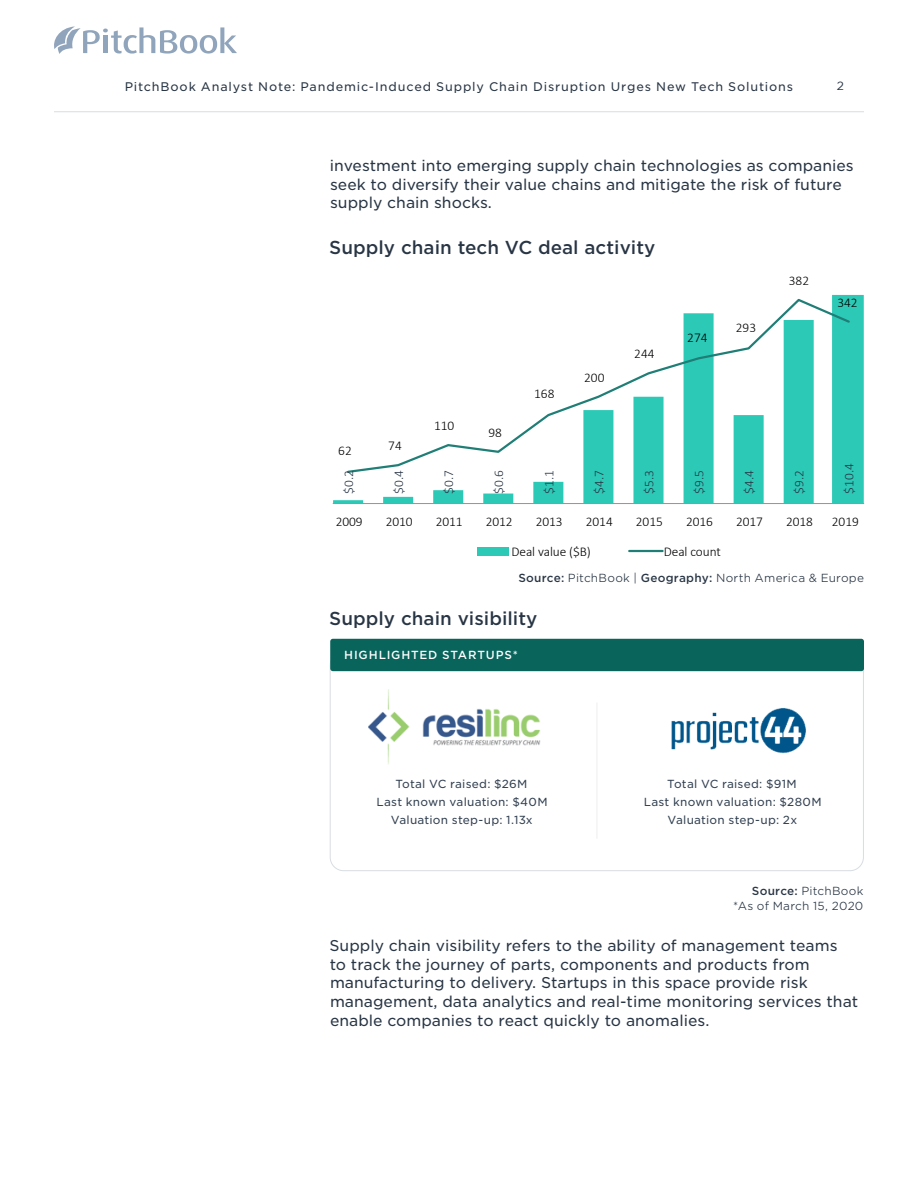
<style>
.page{position:relative;width:918px;height:1188px;background:#fff}
.page>*{position:absolute;margin:0;border:0;box-sizing:border-box;transform-origin:0 0}
.t1{font:500 18px "Gotham S Sm";color:#283544}
.t2{font:15px/18.8px "Gotham S Sm";color:#283544}
.t3{font:300 13.35px "Calibri";letter-spacing:-.005em;color:#000}
.t4{font:300 13.35px "Calibri";color:#283544}
.t5{font:12px "Gotham S Sm";letter-spacing:.07em;color:#283544}
.t6{font:12px "Gotham";color:#283544}
.Gotham_Digital_Conte{font:11.25px/18px "Gotham S Sm";letter-spacing:.02em;color:#334152;text-align:center}
.Select_company_detai{font:300 11.25px/15px "Gotham S Sm";letter-spacing:.02em;color:#283544;text-align:right}
.Gotham_Digital_Conte-2{font:500 11.25px "Gotham S Sm";letter-spacing:.07em;color:#fff}
.s1{font-weight:500}
</style>
<div class="page">
<div style="left:330px;top:639px;width:534px;height:32px;background:#09645c;border-radius:3px"></div>
<img style="left:368px;top:690px;width:172px;height:74px">
<img style="left:671px;top:708px;width:135px;height:46px">
<hr style="left:597px;top:703px;width:1px;height:136px;background:#eee">
<svg style="left:333px;top:295px;width:531px;height:208px"></svg>
<svg style="left:346px;top:297px;width:506px;height:177px"></svg>
<div style="left:478px;top:548px;width:31px;height:8px;background:#2cc9b7"></div>
<hr style="left:629px;top:550px;width:34px;height:2px;background:#1f7e76">
<hr style="left:333px;top:503px;width:531px;height:1px;background:#8c96a3">
<svg style="left:54px;top:26px;width:183px;height:28px"></svg>
<hr style="left:54px;top:111px;width:810px;height:1px;background:#d8dde3">
<p class="t5" style="left:125px;top:78px;width:670px">PitchBook Analyst Note: Pandemic-Induced Supply Chain Disruption Urges New Tech Solutions</p>
<p class="t6" style="left:837px;top:79px;width:9px">2</p>
<p class="t2" style="left:330px;top:156px;width:525px">investment into emerging supply chain technologies as companies seek to diversify their value chains and mitigate the risk of future supply chain shocks.</p>
<p class="t1" style="left:329px;top:235px;width:328px">Supply chain tech VC deal activity</p>
<p class="t3" style="left:338px;top:442px;width:15px">62</p>
<p class="t3" style="left:388px;top:437px;width:15px">74</p>
<p class="t3" style="left:434px;top:417px;width:22px">110</p>
<p class="t3" style="left:488px;top:424px;width:15px">98</p>
<p class="t3" style="left:534px;top:386px;width:22px">168</p>
<p class="t3" style="left:584px;top:369px;width:22px">200</p>
<p class="t3" style="left:634px;top:346px;width:22px">244</p>
<p class="t3" style="left:687px;top:329px;width:22px">274</p>
<p class="t3" style="left:736px;top:319px;width:22px">293</p>
<p class="t3" style="left:789px;top:272px;width:22px">382</p>
<p class="t3" style="left:837px;top:294px;width:22px">342</p>
<p class="t4" style="left:341px;top:494px;width:25px;rotate:-90deg">$0.2</p>
<p class="t4" style="left:391px;top:494px;width:25px;rotate:-90deg">$0.4</p>
<p class="t4" style="left:441px;top:494px;width:25px;rotate:-90deg">$0.7</p>
<p class="t4" style="left:491px;top:494px;width:25px;rotate:-90deg">$0.6</p>
<p class="t4" style="left:541px;top:494px;width:25px;rotate:-90deg">$1.1</p>
<p class="t4" style="left:591px;top:494px;width:25px;rotate:-90deg">$4.7</p>
<p class="t4" style="left:641px;top:494px;width:25px;rotate:-90deg">$5.3</p>
<p class="t4" style="left:691px;top:494px;width:25px;rotate:-90deg">$9.5</p>
<p class="t4" style="left:741px;top:494px;width:25px;rotate:-90deg">$4.4</p>
<p class="t4" style="left:791px;top:494px;width:25px;rotate:-90deg">$9.2</p>
<p class="t4" style="left:841px;top:494px;width:32px;rotate:-90deg">$10.4</p>
<p class="t3" style="left:336px;top:513px;width:28px">2009</p>
<p class="t3" style="left:386px;top:513px;width:28px">2010</p>
<p class="t3" style="left:436px;top:513px;width:28px">2011</p>
<p class="t3" style="left:486px;top:513px;width:28px">2012</p>
<p class="t3" style="left:536px;top:513px;width:28px">2013</p>
<p class="t3" style="left:586px;top:513px;width:28px">2014</p>
<p class="t3" style="left:636px;top:513px;width:28px">2015</p>
<p class="t3" style="left:686px;top:513px;width:28px">2016</p>
<p class="t3" style="left:736px;top:513px;width:28px">2017</p>
<p class="t3" style="left:786px;top:513px;width:28px">2018</p>
<p class="t3" style="left:832px;top:513px;width:28px">2019</p>
<p class="t3" style="left:511px;top:543px;width:81px">Deal value ($B)</p>
<p class="t3" style="left:664px;top:543px;width:59px">Deal count</p>
<p class="Select_company_detai" style="left:518px;top:570px;width:347px"><span class="s1">Source:</span> PitchBook | <span class="s1">Geography:</span> North America &amp; Europe</p>
<p class="t1" style="left:329px;top:607px;width:210px">Supply chain visibility</p>
<p class="Gotham_Digital_Conte-2" style="left:344px;top:648px;width:175px">HIGHLIGHTED STARTUPS*</p>
<p class="Gotham_Digital_Conte" style="left:377px;top:774px;width:173px">Total VC raised: $26M<br>Last known valuation: $40M<br>Valuation step-up: 1.13x</p>
<p class="Gotham_Digital_Conte" style="left:644px;top:775px;width:180px">Total VC raised: $91M<br>Last known valuation: $280M<br>Valuation step-up: 2x</p>
<p class="Select_company_detai" style="left:733px;top:883px;width:132px"><span class="s1">Source:</span> PitchBook *As of March 15, 2020</p>
<p class="t2" style="left:330px;top:936px;width:530px">Supply chain visibility refers to the ability of management teams<br>to track the journey of parts, components and products from manufacturing to delivery. Startups in this space provide risk management, data analytics and real-time monitoring services that enable companies to react quickly to anomalies.</p>
</div>
